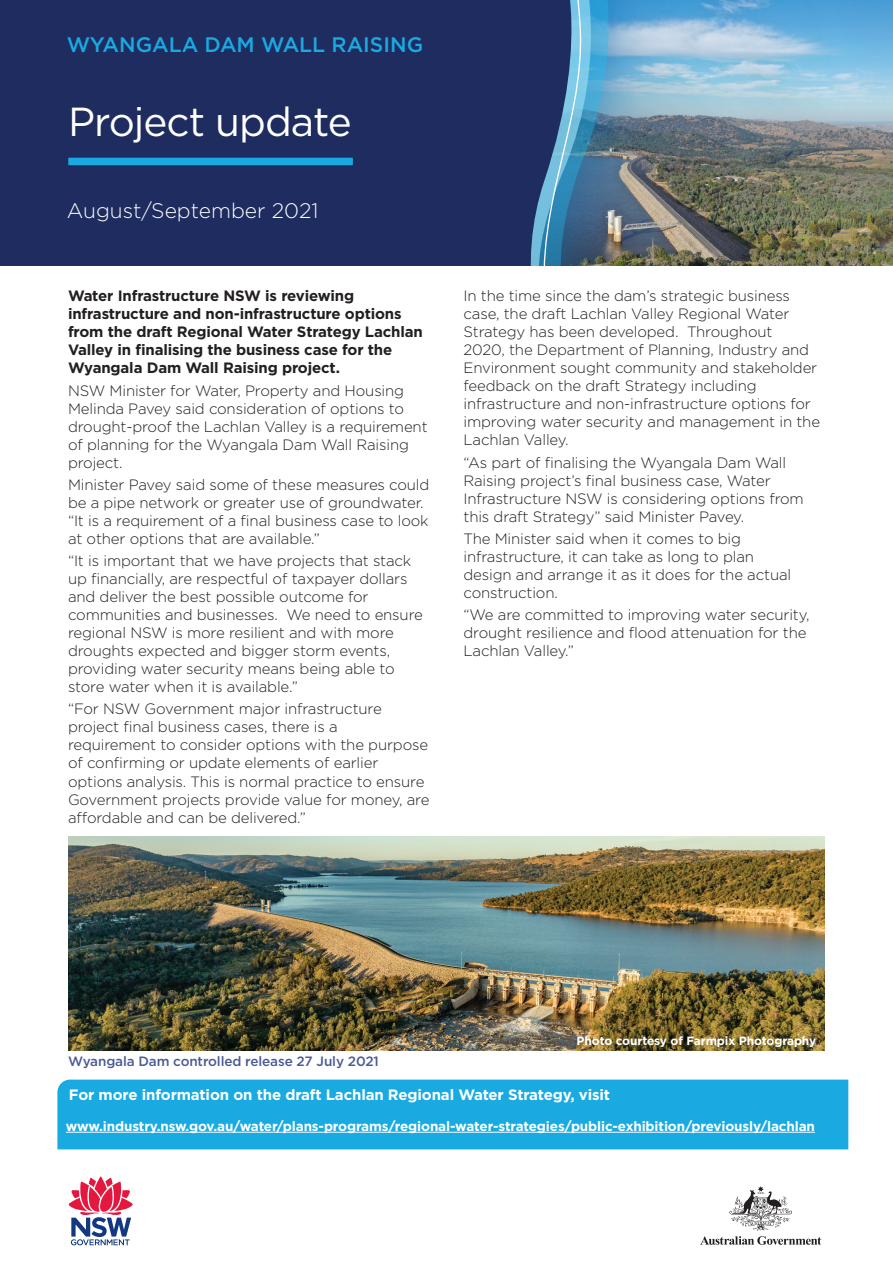
<style>
.page{position:relative;width:893px;height:1263px;background:#fff}
.page>*{position:absolute;margin:0;border:0;box-sizing:border-box;transform-origin:0 0}
.t1{font:40.5px "Gotham";letter-spacing:-.025em;color:#fff}
.t2{font:500 21px "Gotham";color:#19aae1}
.t3{font:300 21px "Gotham";color:#fff}
.Body_-_Black_text{font:300 15px/18px "Gotham";letter-spacing:-.01em;color:#231f20}
.Body_-_Black_text_Bo{font:700 15px/18px "Gotham";letter-spacing:-.01em;color:#231f20}
.body-_White_text_Bol{font:700 15px "Gotham";letter-spacing:-.01em;color:#fff}
.body-_White_text_Bol-2{font:700 13.5px "Gotham";letter-spacing:-.01em;color:#fff}
.t4{font:500 13.5px "Gotham";letter-spacing:-.01em;color:#4a5a96}
.t5{font:700 12px "Gotham";letter-spacing:-.01em;color:#fff}
</style>
<div class="page">
<img style="left:696px;top:0;width:197px;height:266px">
<img style="left:655px;top:0;width:41px;height:266px">
<img style="left:557px;top:0;width:98px;height:266px">
<div style="left:0;top:0;width:557px;height:266px;background:#1e2c60"></div>
<div style="left:68px;top:158px;width:285px;height:7px;background:#19aae1"></div>
<div style="left:57px;top:1079px;width:791px;height:70px;background:#19aae1"></div>
<hr style="left:66px;top:1132px;width:749px;height:1px;background:#fff">
<img style="left:68px;top:836px;width:757px;height:214px">
<svg style="left:68px;top:1176px;width:65px;height:69px"></svg>
<svg style="left:700px;top:1236px;width:121px;height:9px"></svg>
<svg style="left:729px;top:1186px;width:63px;height:44px"></svg>
<h2 class="t2" style="left:67px;top:30px;width:358px">WYANGALA DAM WALL RAISING</h2>
<h1 class="t1" style="left:68px;top:96px;width:285px">Project update</h1>
<h2 class="t3" style="left:67px;top:197px;width:253px">August/September 2021</h2>
<p class="Body_-_Black_text_Bo" style="left:68px;top:287px;width:356px">Water Infrastructure NSW is reviewing infrastructure and non-infrastructure options from the draft Regional Water Strategy Lachlan Valley in finalising the business case for the Wyangala Dam Wall Raising project.</p>
<p class="Body_-_Black_text" style="left:68px;top:381px;width:361px">NSW Minister for Water, Property and Housing Melinda Pavey said consideration of options to drought-proof the Lachlan Valley is a requirement of planning for the Wyangala Dam Wall Raising project.</p>
<p class="Body_-_Black_text" style="left:68px;top:475px;width:363px">Minister Pavey said some of these measures could be a pipe network or greater use of groundwater. “It is a requirement of a final business case to look at other options that are available.”</p>
<p class="Body_-_Black_text" style="left:68px;top:551px;width:356px">“It is important that we have projects that stack up financially, are respectful of taxpayer dollars and deliver the best possible outcome for communities and businesses. We need to ensure regional NSW is more resilient and with more droughts expected and bigger storm events, providing water security means being able to store water when it is available.”</p>
<p class="Body_-_Black_text" style="left:68px;top:700px;width:363px">“For NSW Government major infrastructure project final business cases, there is a requirement to consider options with the purpose of confirming or update elements of earlier options analysis. This is normal practice to ensure Government projects provide value for money, are affordable and can be delivered.”</p>
<p class="Body_-_Black_text" style="left:463px;top:287px;width:358px">In the time since the dam’s strategic business case, the draft Lachlan Valley Regional Water Strategy has been developed. Throughout<br>2020, the Department of Planning, Industry and Environment sought community and stakeholder feedback on the draft Strategy including infrastructure and non-infrastructure options for improving water security and management in the Lachlan Valley.</p>
<p class="Body_-_Black_text" style="left:463px;top:453px;width:342px">“As part of finalising the Wyangala Dam Wall Raising project’s final business case, Water Infrastructure NSW is considering options from this draft Strategy” said Minister Pavey.</p>
<p class="Body_-_Black_text" style="left:463px;top:529px;width:329px">The Minister said when it comes to big infrastructure, it can take as long to plan design and arrange it as it does for the actual construction.</p>
<p class="Body_-_Black_text" style="left:463px;top:605px;width:348px">“We are committed to improving water security, drought resilience and flood attenuation for the<br>Lachlan Valley.”</p>
<p class="t5" style="left:577px;top:1032px;width:241px">Photo courtesy of Farmpix Photography</p>
<p class="t4" style="left:68px;top:1052px;width:312px">Wyangala Dam controlled release 27 July 2021</p>
<p class="body-_White_text_Bol" style="left:69px;top:1085px;width:543px">For more information on the draft Lachlan Regional Water Strategy, visit</p>
<p class="body-_White_text_Bol-2" style="left:66px;top:1117px;width:751px">www.industry.nsw.gov.au/water/plans-programs/regional-water-strategies/public-exhibition/previously/lachlan</p>
</div>
